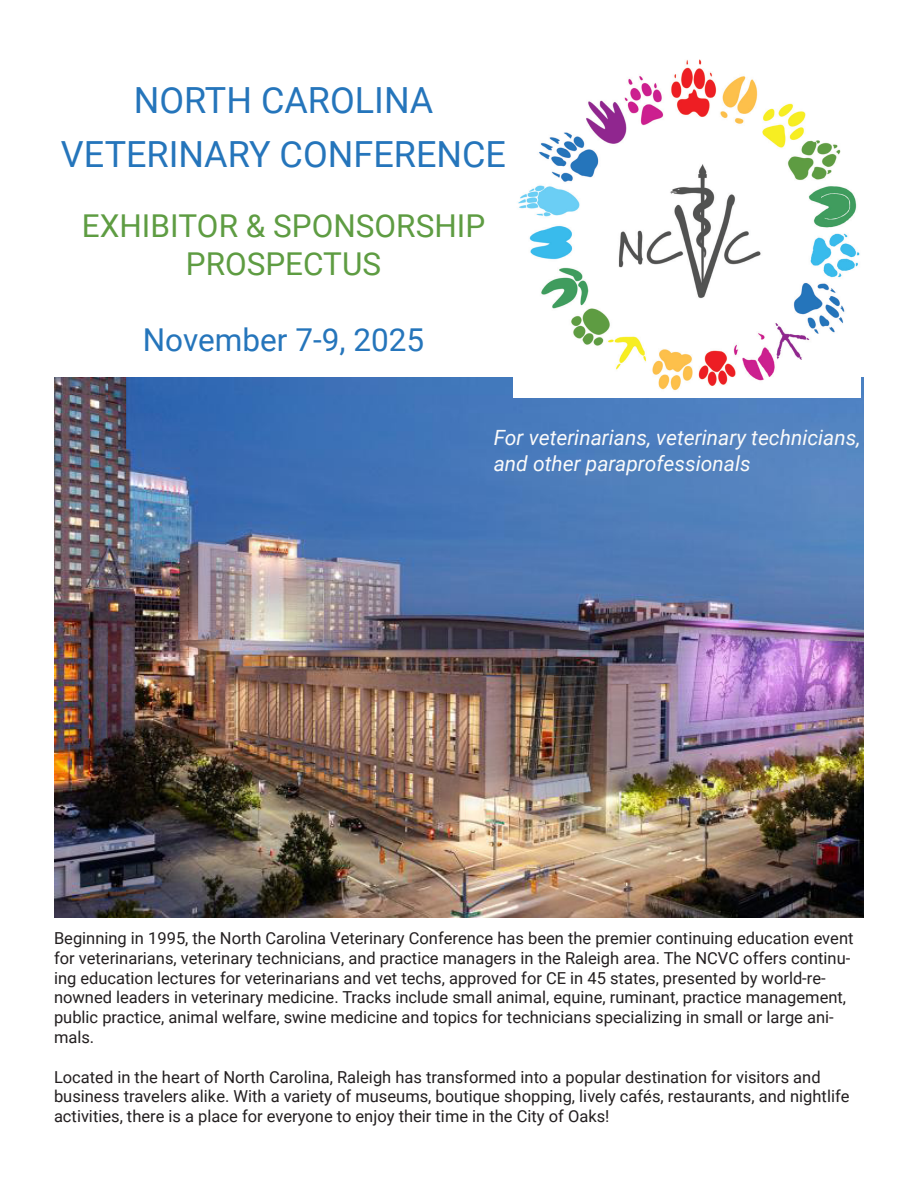
<style>
.page{position:relative;width:918px;height:1188px;background:#fff}
.page>*{position:absolute;margin:0;border:0;box-sizing:border-box;transform-origin:0 0}
.t1{font:36px "Roboto";color:#2575bb}
.t2{font:31.5px "Roboto";color:#5e9c42}
.t3{font:31.5px "Roboto";color:#2575bb}
.t4{font:italic 21px/25.2px "Roboto";color:#fafafa}
.t5{font:16.5px/19.8px "Roboto";color:#231f20}
</style>
<div class="page">
<img style="left:54px;top:378px;width:810px;height:540px">
<img style="left:513px;top:59px;width:348px;height:338px">
<p class="t1" style="left:134px;top:75px;width:301px">NORTH CAROLINA</p>
<p class="t1" style="left:61px;top:129px;width:447px">VETERINARY CONFERENCE</p>
<p class="t2" style="left:82px;top:204px;width:405px">EXHIBITOR &amp; SPONSORSHIP</p>
<p class="t2" style="left:186px;top:242px;width:197px">PROSPECTUS</p>
<p class="t3" style="left:143px;top:318px;width:283px">November 7-9, 2025</p>
<p class="t4" style="left:494px;top:425px;width:368px">For veterinarians, veterinary technicians, and other paraprofessionals</p>
<p class="t5" style="left:54px;top:928px;width:801px">Beginning in 1995, the North Carolina Veterinary Conference has been the premier continuing education event for veterinarians, veterinary technicians, and practice managers in the Raleigh area. The NCVC offers continu&shy;ing education lectures for veterinarians and vet techs, approved for CE in 45 states, presented by world-re&shy;nowned leaders in veterinary medicine. Tracks include small animal, equine, ruminant, practice management, public practice, animal welfare, swine medicine and topics for technicians specializing in small or large ani&shy;mals.</p>
<p class="t5" style="left:54px;top:1066px;width:797px">Located in the heart of North Carolina, Raleigh has transformed into a popular destination for visitors and business travelers alike. With a variety of museums, boutique shopping, lively cafés, restaurants, and nightlife activities, there is a place for everyone to enjoy their time in the City of Oaks!</p>
</div>
